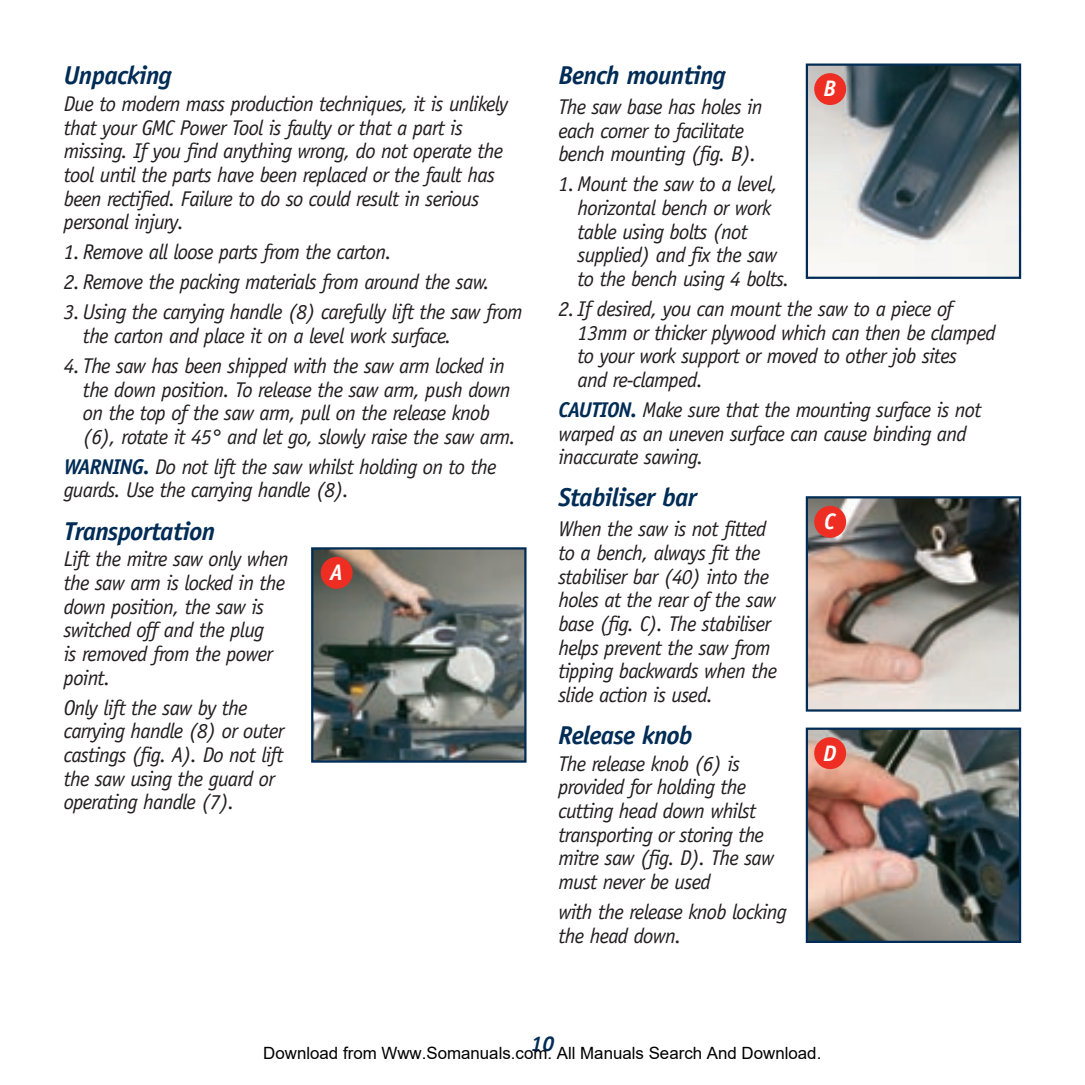
<style>
.page{position:relative;width:1085px;height:1085px;background:#fff}
.page>*{position:absolute;margin:0;border:0;box-sizing:border-box;transform-origin:0 0}
.Subs{font:italic 700 25.88px "Officina Sans";letter-spacing:-.025em;color:#002c56}
.Body{font:italic 700 25.88px "Officina Sans";letter-spacing:-.025em;color:#002c56}
.t1{font:italic 700 22.5px "Officina Sans";color:#fff}
.Body-2{font:italic 21.38px/23.6px "Officina Sans";letter-spacing:-.035em;color:#231f20}
.Bulleted_numbered_paragraphs{font:italic 21.38px/23.6px "Officina Sans";letter-spacing:-.035em;color:#231f20}
.t2{font:italic 700 21.38px "Officina Sans";color:#002c56}
.t3{font:16.88px "Arial";color:#000}
.s1{font-weight:700;color:#002c56}
</style>
<div class="page">
<img style="left:314px;top:550px;width:209px;height:209px">
<div style="left:311px;top:547px;width:215px;height:215px;border:2px solid #002c56"></div>
<div style="left:320px;top:556px;width:32px;height:32px;background:#ee2e22;border-radius:50%"></div>
<img style="left:808px;top:66px;width:209px;height:210px">
<div style="left:805px;top:63px;width:215px;height:216px;border:2px solid #002c56"></div>
<div style="left:814px;top:73px;width:32px;height:32px;background:#ee2e22;border-radius:50%"></div>
<img style="left:808px;top:499px;width:209px;height:209px">
<div style="left:805px;top:496px;width:215px;height:215px;border:2px solid #002c56"></div>
<div style="left:814px;top:506px;width:32px;height:31px;background:#ee2e22;border-radius:50%"></div>
<img style="left:808px;top:730px;width:209px;height:209px">
<div style="left:805px;top:727px;width:215px;height:215px;border:2px solid #002c56"></div>
<div style="left:814px;top:737px;width:32px;height:32px;background:#ee2e22;border-radius:50%"></div>
<p class="Subs" style="left:64px;top:60px;width:109px">Unpacking</p>
<p class="Body-2" style="left:64px;top:92px;width:446px">Due to modern mass production techniques, it is unlikely that your GMC Power Tool is faulty or that a part is missing. If you find anything wrong, do not operate the tool until the parts have been replaced or the fault has been rectified. Failure to do so could result in serious personal injury.</p>
<p class="Bulleted_numbered_paragraphs" style="left:64px;top:240px;width:329px">1. Remove all loose parts from the carton.</p>
<p class="Bulleted_numbered_paragraphs" style="left:64px;top:270px;width:427px">2. Remove the packing materials from around the saw.</p>
<p class="Bulleted_numbered_paragraphs" style="left:83px;top:300px;width:441px;text-indent:-19px">3. Using the carrying handle (8) carefully lift the saw from the carton and place it on a level work surface.</p>
<p class="Bulleted_numbered_paragraphs" style="left:83px;top:354px;width:434px;text-indent:-19px">4. The saw has been shipped with the saw arm locked in the down position. To release the saw arm, push down on the top of the saw arm, pull on the release knob (6), rotate it 45° and let go, slowly raise the saw arm.</p>
<p class="Body-2" style="left:64px;top:455px;width:434px"><span class="s1">WARNING.</span> Do not lift the saw whilst holding on to the guards. Use the carrying handle (8).</p>
<p class="Subs" style="left:64px;top:515px;width:153px">Transportation</p>
<p class="Body-2" style="left:64px;top:547px;width:226px">Lift the mitre saw only when the saw arm is locked in the down position, the saw is switched off and the plug<br>is removed from the power point.</p>
<p class="Body-2" style="left:64px;top:695px;width:222px">Only lift the saw by the carrying handle (8) or outer castings (fig. A). Do not lift the saw using the guard or operating handle (7).</p>
<p class="t1" style="left:330px;top:559px;width:14px">A</p>
<p class="Body" style="left:558px;top:60px;width:169px">Bench mounting</p>
<p class="Body-2" style="left:558px;top:95px;width:205px">The saw base has holes in each corner to facilitate bench mounting (fig. B).</p>
<p class="Bulleted_numbered_paragraphs" style="left:577px;top:172px;width:213px;text-indent:-19px">1. Mount the saw to a level, horizontal bench or work table using bolts (not supplied) and fix the saw to the bench using 4 bolts.</p>
<p class="Bulleted_numbered_paragraphs" style="left:577px;top:297px;width:419px;text-indent:-19px">2. If desired, you can mount the saw to a piece of 13mm or thicker plywood which can then be clamped to your work support or moved to other job sites<br>and re-clamped.</p>
<p class="Body-2" style="left:558px;top:398px;width:424px"><span class="s1">CAUTION.</span> Make sure that the mounting surface is not warped as an uneven surface can cause binding and inaccurate sawing.</p>
<p class="Subs" style="left:558px;top:482px;width:140px">Stabiliser bar</p>
<p class="Body-2" style="left:558px;top:517px;width:220px">When the saw is not fitted to a bench, always fit the stabiliser bar (40) into the holes at the rear of the saw base (fig. C). The stabiliser helps prevent the saw from tipping backwards when the slide action is used.</p>
<p class="Subs" style="left:558px;top:719px;width:136px">Release knob</p>
<p class="Body-2" style="left:558px;top:751px;width:217px">The release knob (6) is provided for holding the cutting head down whilst transporting or storing the mitre saw (fig. D). The saw must never be used</p>
<p class="Body-2" style="left:558px;top:899px;width:230px">with the release knob locking the head down.</p>
<p class="t1" style="left:823px;top:75px;width:14px">B</p>
<p class="t1" style="left:824px;top:508px;width:12px">C</p>
<p class="t1" style="left:822px;top:739px;width:15px">D</p>
<p class="t2" style="left:530px;top:1030px;width:25px">10</p>
<p class="t3" style="left:263px;top:1043px;width:559px">Download from Www.Somanuals.com. All Manuals Search And Download.</p>
</div>
